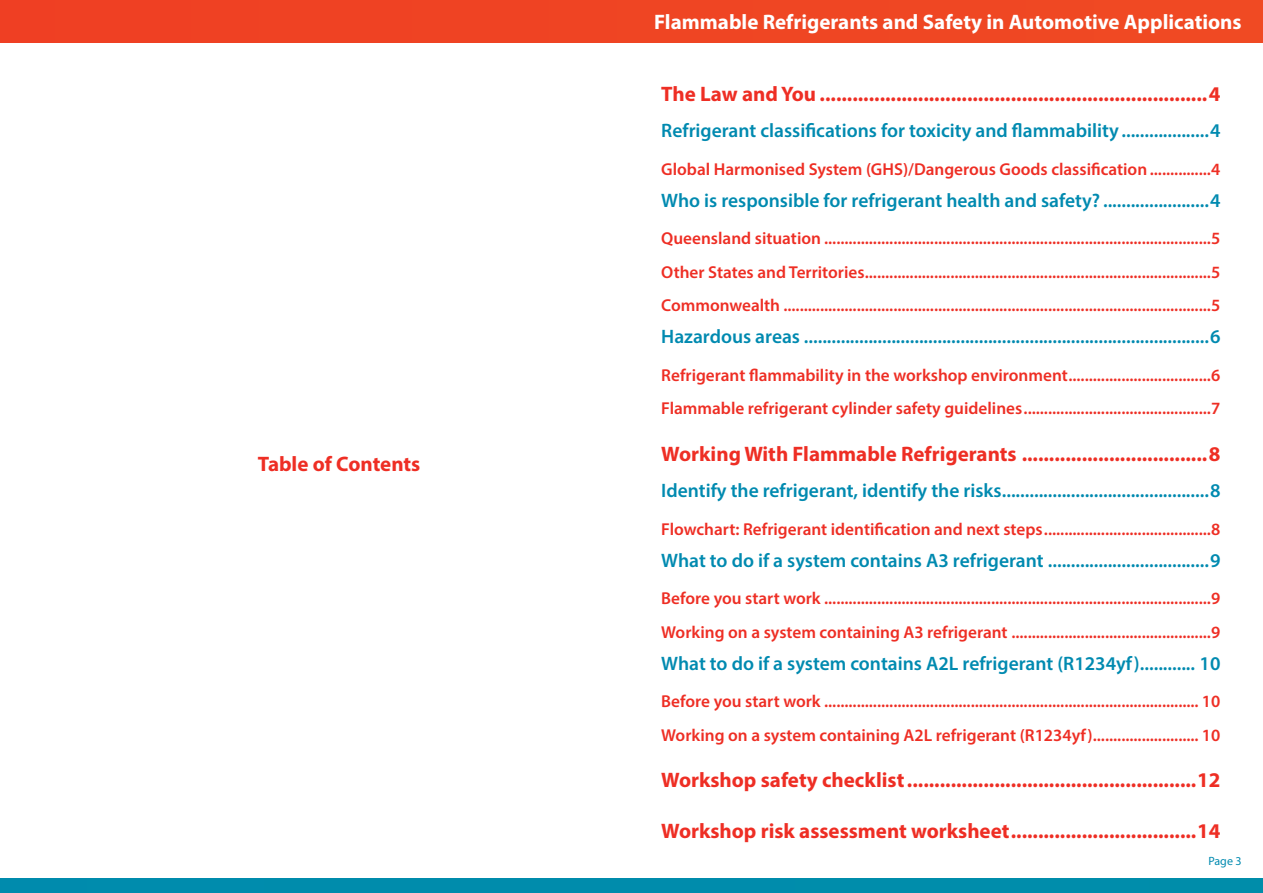
<style>
.page{position:relative;width:1263px;height:893px;background:#fff}
.page>*{position:absolute;margin:0;border:0;box-sizing:border-box;transform-origin:0 0}
.t1{font:700 21px "Myriad Pro";color:#ee2e24}
.t2{font:700 21px "Myriad Pro";color:#fff}
.t3{font:600 19.5px "Myriad Pro";color:#008ab0}
.t4{font:600 17.25px/33.5px "Myriad Pro";color:#ee2e24}
.t5{font:12px "Myriad Pro";color:#008ab0}
</style>
<div class="page">
<div style="left:0;top:0;width:1263px;height:43px;background:#ef4523"></div>
<hr style="left:0;top:0;width:1px;height:43px;background:#ef3f23">
<div style="left:0;top:879px;width:1263px;height:14px;background:#008cac"></div>
<p class="t1" style="left:258px;top:451px;width:164px">Table of Contents</p>
<p class="t2" style="left:654px;top:8px;width:589px">Flammable Refrigerants and Safety in Automotive Applications</p>
<p class="t1" style="left:661px;top:80px;width:561px">The Law and You .......................................................................4</p>
<p class="t3" style="left:661px;top:118px;width:561px">Refrigerant classifications for toxicity and flammability ...................4</p>
<p class="t4" style="left:661px;top:152px;width:561px">Global Harmonised System (GHS)/Dangerous Goods classification ...............4</p>
<p class="t3" style="left:661px;top:188px;width:561px">Who is responsible for refrigerant health and safety? .......................4</p>
<p class="t4" style="left:661px;top:221px;width:561px;text-align:justify">Queensland situation ...............................................................................................5<br>Other States and Territories.....................................................................................5<br>Commonwealth .........................................................................................................5</p>
<p class="t3" style="left:661px;top:324px;width:561px">Hazardous areas ........................................................................................6</p>
<p class="t4" style="left:661px;top:358px;width:561px">Refrigerant flammability in the workshop environment...................................6<br>Flammable refrigerant cylinder safety guidelines..............................................7</p>
<p class="t1" style="left:661px;top:440px;width:561px">Working With Flammable Refrigerants ..................................8</p>
<p class="t3" style="left:661px;top:478px;width:561px">Identify the refrigerant, identify the risks.............................................8</p>
<p class="t4" style="left:661px;top:512px;width:561px">Flowchart: Refrigerant identification and next steps.........................................8</p>
<p class="t3" style="left:661px;top:548px;width:561px">What to do if a system contains A3 refrigerant ...................................9</p>
<p class="t4" style="left:661px;top:581px;width:561px">Before you start work ...............................................................................................9<br>Working on a system containing A3 refrigerant .................................................9</p>
<p class="t3" style="left:661px;top:651px;width:561px">What to do if a system contains A2L refrigerant (R1234yf)............ 10</p>
<p class="t4" style="left:661px;top:684px;width:561px">Before you start work ............................................................................................ 10<br>Working on a system containing A2L refrigerant (R1234yf).......................... 10</p>
<p class="t1" style="left:661px;top:766px;width:561px">Workshop safety checklist.....................................................12</p>
<p class="t1" style="left:661px;top:817px;width:561px">Workshop risk assessment worksheet..................................14</p>
<p class="t5" style="left:1208px;top:853px;width:35px">Page 3</p>
</div>
